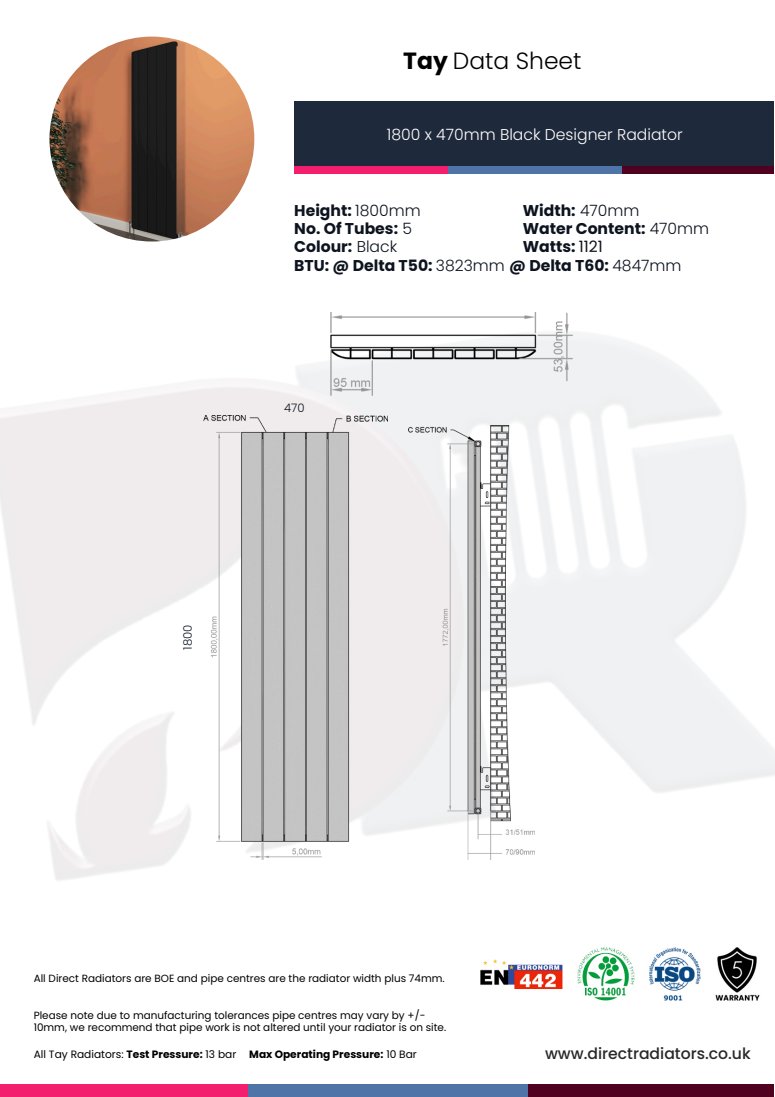
<style>
.page{position:relative;width:775px;height:1097px;background:#fff}
.page>*{position:absolute;margin:0;border:0;box-sizing:border-box;transform-origin:0 0}
.t1{font:300 23.44px "Poppins";color:#000}
.t2{font:700 15.62px/18.2px "Poppins";color:#0d141f}
.t3{font:300 15.62px "Poppins";color:#fffeff}
.t4{font:500 15.62px "Poppins";color:#282828}
.t5{font:300 11.69px "Poppins";color:#0d141f}
.t6{font:700 10.62px "Poppins";color:#000}
.t7{font:10.44px/12.2px "Poppins";color:#000}
.s1{font-weight:700}
.s2{font-weight:300}
.s3{font-weight:400}
</style>
<div class="page">
<div style="left:294px;top:101px;width:480px;height:66px;background:#1e293b"></div>
<div style="left:294px;top:166px;width:154px;height:8px;background:#f31e6e"></div>
<div style="left:621px;top:166px;width:153px;height:8px;background:#50011f"></div>
<div style="left:448px;top:166px;width:173px;height:8px;background:#4e74a8"></div>
<img style="left:0;top:312px;width:775px;height:569px">
<div style="left:0;top:1084px;width:248px;height:12px;background:#f31e6e"></div>
<div style="left:527px;top:1084px;width:247px;height:12px;background:#50011f"></div>
<div style="left:248px;top:1084px;width:279px;height:12px;background:#4e74a8"></div>
<img style="left:480px;top:947px;width:280px;height:54px">
<img style="left:49px;top:37px;width:205px;height:204px;border-radius:50%">
<img style="left:204px;top:415px;width:183px;height:444px">
<img style="left:331px;top:312px;width:242px;height:83px">
<img style="left:408px;top:425px;width:127px;height:434px">
<p class="t1" style="left:403px;top:45px;width:180px"><span class="s1">Tay</span> Data Sheet</p>
<p class="t3" style="left:387px;top:123px;width:297px">1800 x 470mm Black Designer Radiator</p>
<p class="t2" style="left:523px;top:201px;width:188px">Width: <span class="s2">470mm<br></span>Water Content: <span class="s2">470mm<br></span>Watts: <span class="s3">1121</span></p>
<h3 class="t2" style="left:294px;top:201px;width:389px">Height: <span class="s2">1800mm<br></span>No. Of Tubes: <span class="s2">5<br></span>Colour: <span class="s2">Black<br></span>BTU: @ Delta T50: <span class="s2">3823mm</span> @ Delta T60: <span class="s2">4847mm</span></h3>
<h4 class="t5" style="left:180px;top:650px;width:27px;rotate:-90deg">1800</h4>
<h3 class="t5" style="left:284px;top:400px;width:22px">470</h3>
<h1 class="t7" style="left:34px;top:972px;width:413px">All Direct Radiators are BOE and pipe centres are the radiator width plus 74mm.</h1>
<p class="t7" style="left:34px;top:1009px;width:414px">Please note due to manufacturing tolerances pipe centres may vary by +/-<br>10mm, we recommend that pipe work is not altered until your radiator is on site.</p>
<p class="t6" style="left:34px;top:1047px;width:385px"><span class="s3">All Tay Radiators:</span> Test Pressure: <span class="s3">13 bar</span> Max Operating Pressure: <span class="s3">10 Bar</span></p>
<p class="t4" style="left:545px;top:1042px;width:207px">www.directradiators.co.uk</p>
</div>
